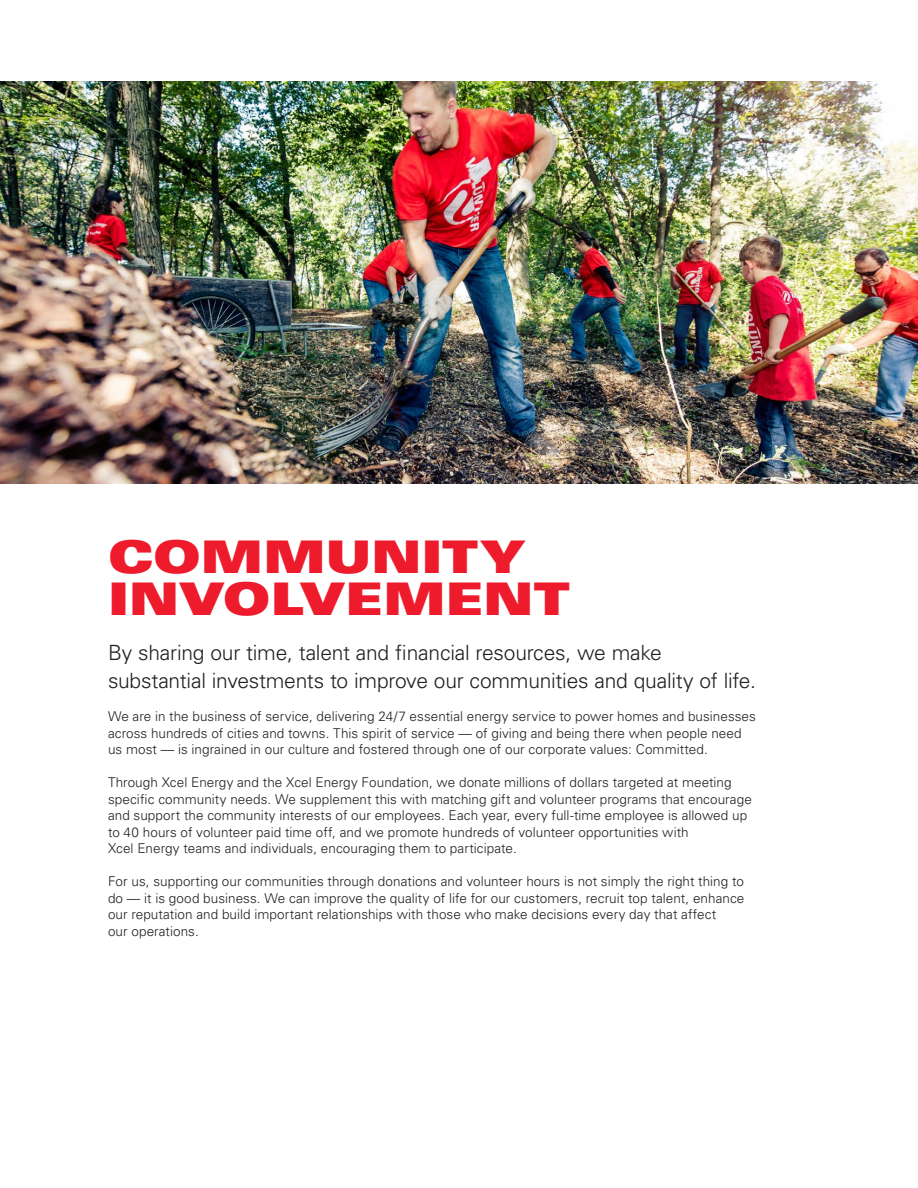
<style>
.page{position:relative;width:918px;height:1188px;background:#fff}
.page>*{position:absolute;margin:0;border:0;box-sizing:border-box;transform-origin:0 0}
._93_30pt_red{font:45px/42px "Univers LT Std X Black Ex";color:#ee1b2c}
.subHEAD_14pt_light{font:300 21px/28.5px "Univers LT Std";letter-spacing:-.01em;color:#231f20}
.body_copy{font:300 13.5px/16.5px "Univers LT Std";letter-spacing:.005em;color:#231f20}
</style>
<div class="page">
<img style="left:0;top:81px;width:918px;height:402px">
<p class="_93_30pt_red" style="left:108px;top:535px;width:464px">COMMUNITY<br>INVOLVEMENT</p>
<p class="subHEAD_14pt_light" style="left:108px;top:638px;width:650px">By sharing our time, talent and financial resources, we make substantial investments to improve our communities and quality of life.</p>
<p class="body_copy" style="left:108px;top:708px;width:649px">We are in the business of service, delivering 24/7 essential energy service to power homes and businesses across hundreds of cities and towns. This spirit of service — of giving and being there when people need us most — is ingrained in our culture and fostered through one of our corporate values: Committed.</p>
<p class="body_copy" style="left:108px;top:774px;width:645px">Through Xcel Energy and the Xcel Energy Foundation, we donate millions of dollars targeted at meeting specific community needs. We supplement this with matching gift and volunteer programs that encourage and support the community interests of our employees. Each year, every full-time employee is allowed up to 40 hours of volunteer paid time off, and we promote hundreds of volunteer opportunities with<br>Xcel Energy teams and individuals, encouraging them to participate.</p>
<p class="body_copy" style="left:108px;top:873px;width:638px">For us, supporting our communities through donations and volunteer hours is not simply the right thing to do — it is good business. We can improve the quality of life for our customers, recruit top talent, enhance our reputation and build important relationships with those who make decisions every day that affect<br>our operations.</p>
</div>
